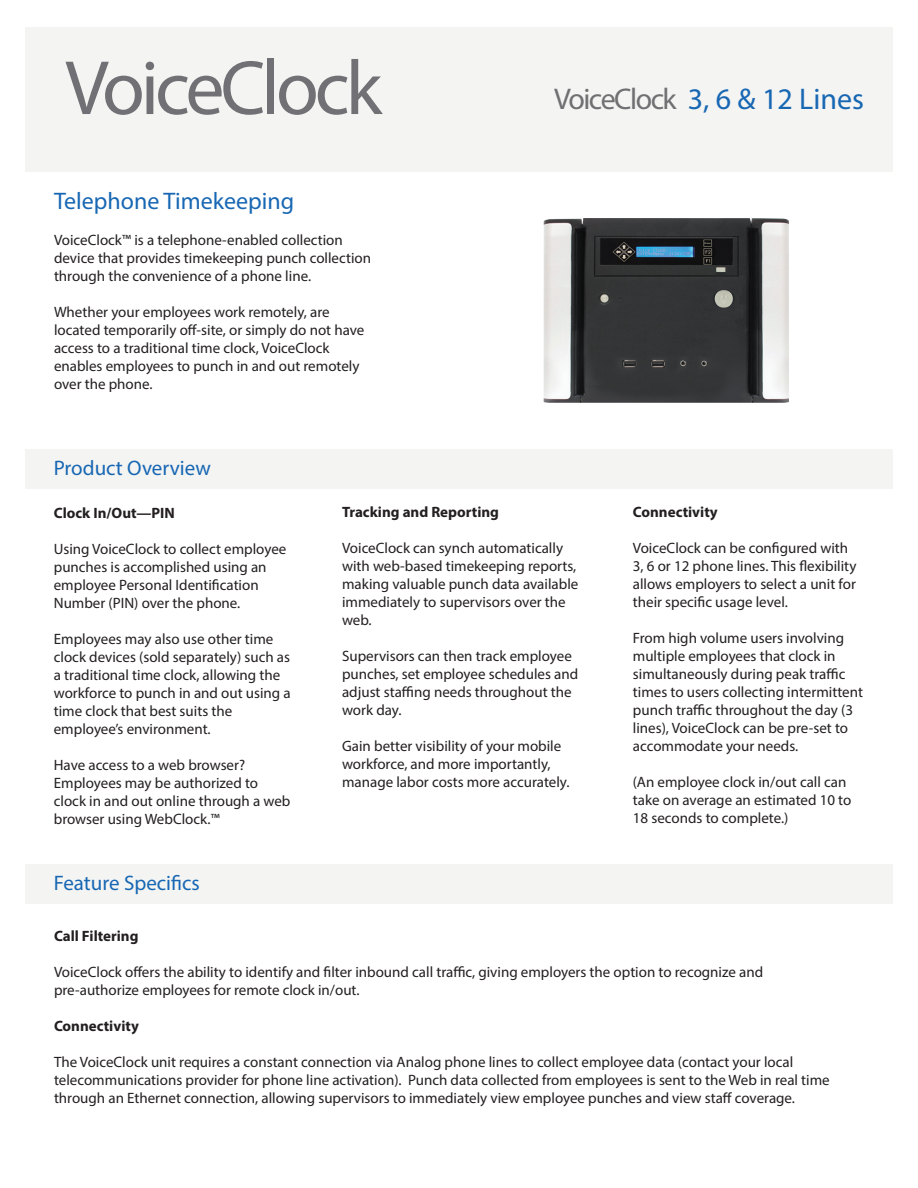
<style>
.page{position:relative;width:918px;height:1188px;background:#fff}
.page>*{position:absolute;margin:0;border:0;box-sizing:border-box;transform-origin:0 0}
.t1{font:30px "Myriad Pro";letter-spacing:-.05em;color:#1767b3}
.t2{font:24px "Myriad Pro";color:#1767b3}
.t3{font:21px "Myriad Pro";color:#1767b3}
.t4{font:15px/18px "Myriad Pro";color:#231f20}
.t5{font:700 15px "Myriad Pro";color:#231f20}
.s1{color:#707073}
</style>
<div class="page">
<div style="left:25px;top:27px;width:868px;height:145px;background:#f4f4f3"></div>
<svg style="left:66px;top:61px;width:197px;height:54px"></svg>
<div style="left:267px;top:59px;width:7px;height:55px;background:#717074"></div>
<svg style="left:279px;top:59px;width:104px;height:56px"></svg>
<div style="left:25px;top:864px;width:868px;height:40px;background:#f4f4f3"></div>
<div style="left:25px;top:449px;width:868px;height:40px;background:#f4f4f3"></div>
<img style="left:544px;top:218px;width:245px;height:185px">
<h2 class="t2" style="left:54px;top:187px;width:242px">Telephone Timekeeping</h2>
<p class="t4" style="left:54px;top:231px;width:319px">VoiceClock™ is a telephone-enabled collection device that provides timekeeping punch collection through the convenience of a phone line.</p>
<p class="t4" style="left:54px;top:303px;width:312px">Whether your employees work remotely, are located temporarily off-site, or simply do not have access to a traditional time clock, VoiceClock enables employees to punch in and out remotely over the phone.</p>
<h3 class="t3" style="left:54px;top:455px;width:159px">Product Overview</h3>
<h1 class="t1" style="left:554px;top:80px;width:311px"><span class="s1">VoiceClock</span> 3, 6 &amp; 12 Lines</h1>
<p class="t5" style="left:54px;top:503px;width:123px">Clock In/Out—PIN</p>
<p class="t4" style="left:54px;top:540px;width:234px">Using VoiceClock to collect employee punches is accomplished using an employee Personal Identification Number (PIN) over the phone.</p>
<p class="t4" style="left:54px;top:630px;width:238px">Employees may also use other time clock devices (sold separately) such as a traditional time clock, allowing the workforce to punch in and out using a time clock that best suits the employee’s environment.</p>
<p class="t4" style="left:54px;top:756px;width:238px">Have access to a web browser?<br>Employees may be authorized to clock in and out online through a web browser using WebClock.™</p>
<h3 class="t3" style="left:54px;top:870px;width:148px">Feature Specifics</h3>
<p class="t5" style="left:342px;top:503px;width:158px">Tracking and Reporting</p>
<p class="t4" style="left:342px;top:539px;width:238px">VoiceClock can synch automatically with web-based timekeeping reports, making valuable punch data available immediately to supervisors over the web.</p>
<p class="t4" style="left:342px;top:647px;width:238px">Supervisors can then track employee punches, set employee schedules and adjust staffing needs throughout the work day.</p>
<p class="t4" style="left:342px;top:737px;width:229px">Gain better visibility of your mobile workforce, and more importantly, manage labor costs more accurately.</p>
<p class="t5" style="left:633px;top:503px;width:86px">Connectivity</p>
<p class="t4" style="left:633px;top:539px;width:225px">VoiceClock can be configured with 3, 6 or 12 phone lines. This flexibility allows employers to select a unit for their specific usage level.</p>
<p class="t4" style="left:633px;top:629px;width:232px">From high volume users involving multiple employees that clock in simultaneously during peak traffic times to users collecting intermittent punch traffic throughout the day (3 lines), VoiceClock can be pre-set to accommodate your needs.</p>
<p class="t4" style="left:633px;top:773px;width:220px">(An employee clock in/out call can take on average an estimated 10 to<br>18 seconds to complete.)</p>
<p class="t5" style="left:54px;top:927px;width:86px">Call Filtering</p>
<p class="t4" style="left:54px;top:963px;width:711px">VoiceClock offers the ability to identify and filter inbound call traffic, giving employers the option to recognize and pre-authorize employees for remote clock in/out.</p>
<p class="t5" style="left:54px;top:1017px;width:86px">Connectivity</p>
<p class="t4" style="left:54px;top:1053px;width:777px">The VoiceClock unit requires a constant connection via Analog phone lines to collect employee data (contact your local telecommunications provider for phone line activation). Punch data collected from employees is sent to the Web in real time through an Ethernet connection, allowing supervisors to immediately view employee punches and view staff coverage.</p>
</div>
